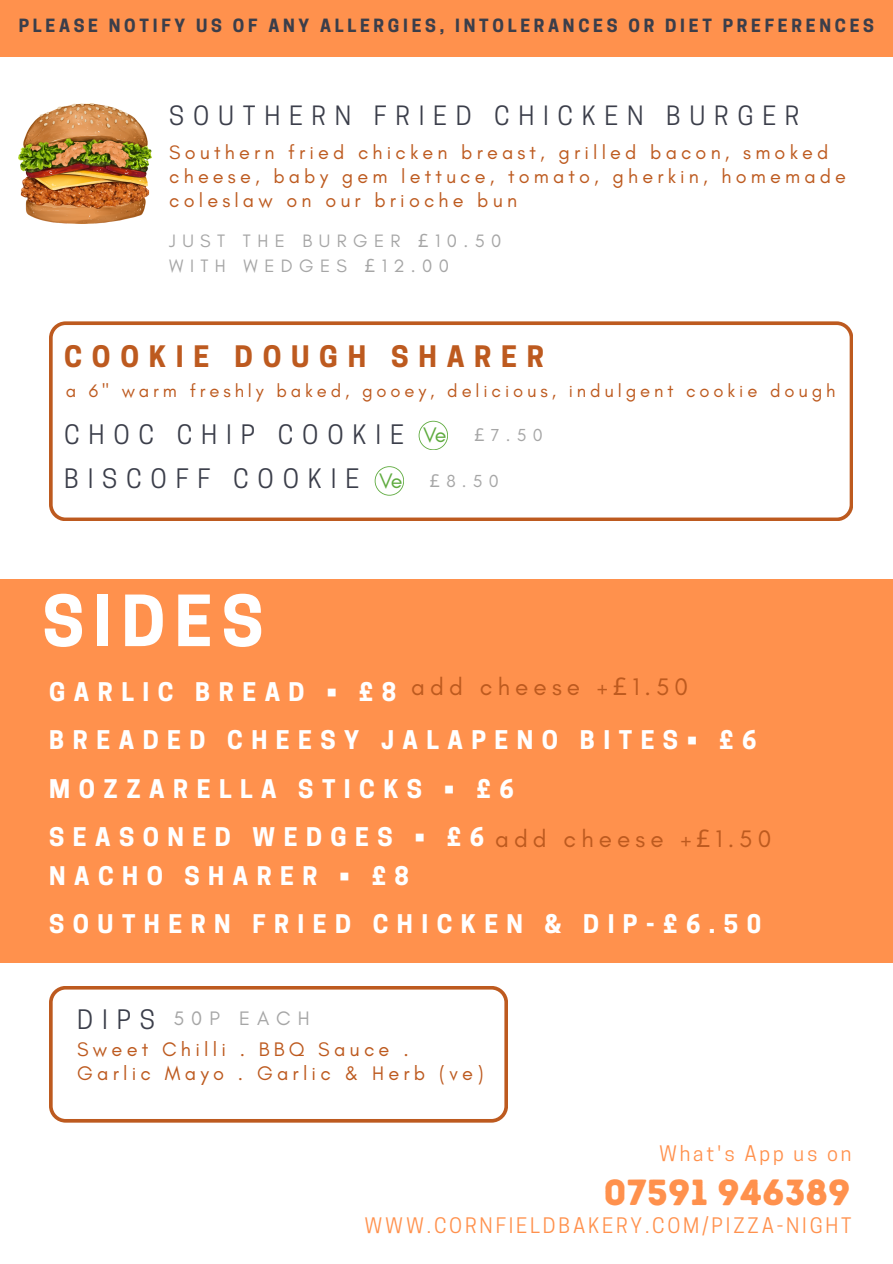
<style>
.page{position:relative;width:893px;height:1264px;background:#fff}
.page>*{position:absolute;margin:0;border:0;box-sizing:border-box;transform-origin:0 0}
.t1{font:700 66.15px "Cooper Hewitt";letter-spacing:.14em;color:#fff}
.t2{font:36.3px "Intro Rust Base";color:#ff914d}
.t3{font:700 27.75px "Cooper Hewitt";letter-spacing:.35em;color:#bd5a1f}
.t4{font:25.2px "Cooper Hewitt";letter-spacing:.35em;color:#3b3e4a}
.t5{font:25.05px "Cooper Hewitt";letter-spacing:.35em;color:#3b3e4a}
.t6{font:24.3px "Glacial Indifference";letter-spacing:.21em;color:#bd5a1f}
.t7{font:700 24.15px "Cooper Hewitt";letter-spacing:.35em;color:#fff}
.t8{font:21.45px "Glacial Indifference";color:#5fab3f}
.t9{font:20.1px "Cooper Hewitt";letter-spacing:.14em;color:#ff914d}
.t10{font:19.95px "Glacial Indifference";letter-spacing:.21em;color:#bd5a1f}
.t11{font:19.8px/23.5px "Glacial Indifference";letter-spacing:.21em;color:#bd5a1f}
.t12{font:19.8px "Glacial Indifference";letter-spacing:.35em;color:#a6a6a6}
.t13{font:18.45px "Glacial Indifference";letter-spacing:.21em;color:#bd5a1f}
.t14{font:18.3px "Glacial Indifference";letter-spacing:.35em;color:#a6a6a6}
.t15{font:17.7px "Glacial Indifference";color:#a6a6a6}
.t16{font:700 17.1px "Cooper Hewitt";letter-spacing:.215em;color:#3b3e4a}
.s1{font-family:"Noto Sans"}
.s2{font-family:"Glacial Indifference";font-weight:400;font-size:24.3px;color:#bd5a1f}
.s3{font-family:"Noto Sans";font-weight:400;font-size:24.3px;color:#bd5a1f}
</style>
<div class="page">
<svg style="left:49px;top:321px;width:804px;height:200px"></svg>
<svg style="left:418px;top:421px;width:30px;height:29px"></svg>
<svg style="left:374px;top:466px;width:30px;height:29px"></svg>
<div style="left:0;top:0;width:892px;height:57px;background:#ff914d"></div>
<svg style="left:49px;top:986px;width:458px;height:136px"></svg>
<div style="left:0;top:579px;width:892px;height:383px;background:#ff914d"></div>
<img style="left:19px;top:103px;width:132px;height:120px">
<p class="t16" style="left:19px;top:19px;width:856px">PLEASE NOTIFY US OF ANY ALLERGIES, INTOLERANCES OR DIET PREFERENCES</p>
<p class="t5" style="left:169px;top:106px;width:631px">SOUTHERN FRIED CHICKEN BURGER</p>
<p class="t11" style="left:169px;top:141px;width:678px">Southern fried chicken breast, grilled bacon, smoked cheese, baby gem lettuce, tomato, gherkin, homemade coleslaw on our brioche bun</p>
<p class="t14" style="left:169px;top:229px;width:333px">JUST THE BURGER <span class="s1">£</span>10.50</p>
<p class="t14" style="left:169px;top:254px;width:281px">WITH WEDGES <span class="s1">£</span>12.00</p>
<p class="t3" style="left:64px;top:346px;width:481px">COOKIE DOUGH SHARER</p>
<p class="t13" style="left:66px;top:379px;width:771px">a 6" warm freshly baked, gooey, delicious, indulgent cookie dough</p>
<p class="t4" style="left:64px;top:425px;width:341px">CHOC CHIP COOKIE</p>
<p class="t8" style="left:423px;top:422px;width:25px">Ve</p>
<p class="t4" style="left:64px;top:469px;width:296px">BISCOFF COOKIE</p>
<p class="t15" style="left:474px;top:424px;width:70px"><span class="s1">£</span>7.50</p>
<p class="t15" style="left:430px;top:470px;width:70px"><span class="s1">£</span>8.50</p>
<p class="t8" style="left:379px;top:467px;width:25px">Ve</p>
<p class="t1" style="left:42px;top:596px;width:222px">SIDES</p>
<p class="t6" style="left:411px;top:672px;width:278px">add cheese +<span class="s1">£</span>1.50</p>
<p class="t7" style="left:49px;top:682px;width:348px">GARLIC BREAD • £8</p>
<p class="t7" style="left:49px;top:731px;width:708px">BREADED CHEESY JALAPENO BITES• £6</p>
<p class="t7" style="left:49px;top:779px;width:466px">MOZZARELLA STICKS • £6</p>
<p class="t7" style="left:49px;top:827px;width:723px">SEASONED WEDGES • £6<span class="s2">add cheese +</span><span class="s3">£</span><span class="s2">1.50</span></p>
<p class="t7" style="left:49px;top:866px;width:361px">NACHO SHARER • £8</p>
<p class="t7" style="left:49px;top:914px;width:713px">SOUTHERN FRIED CHICKEN &amp; DIP-£6.50</p>
<p class="t4" style="left:77px;top:1009px;width:79px">DIPS</p>
<p class="t12" style="left:173px;top:1006px;width:138px">50P EACH</p>
<p class="t10" style="left:77px;top:1037px;width:333px">Sweet Chilli . BBQ Sauce .</p>
<p class="t10" style="left:77px;top:1061px;width:408px">Garlic Mayo . Garlic &amp; Herb (ve)</p>
<p class="t9" style="left:659px;top:1145px;width:194px">What's App us on</p>
<p class="t2" style="left:603px;top:1170px;width:248px">07591 946389</p>
<p class="t9" style="left:364px;top:1217px;width:488px">WWW.CORNFIELDBAKERY.COM/PIZZA-NIGHT</p>
</div>
